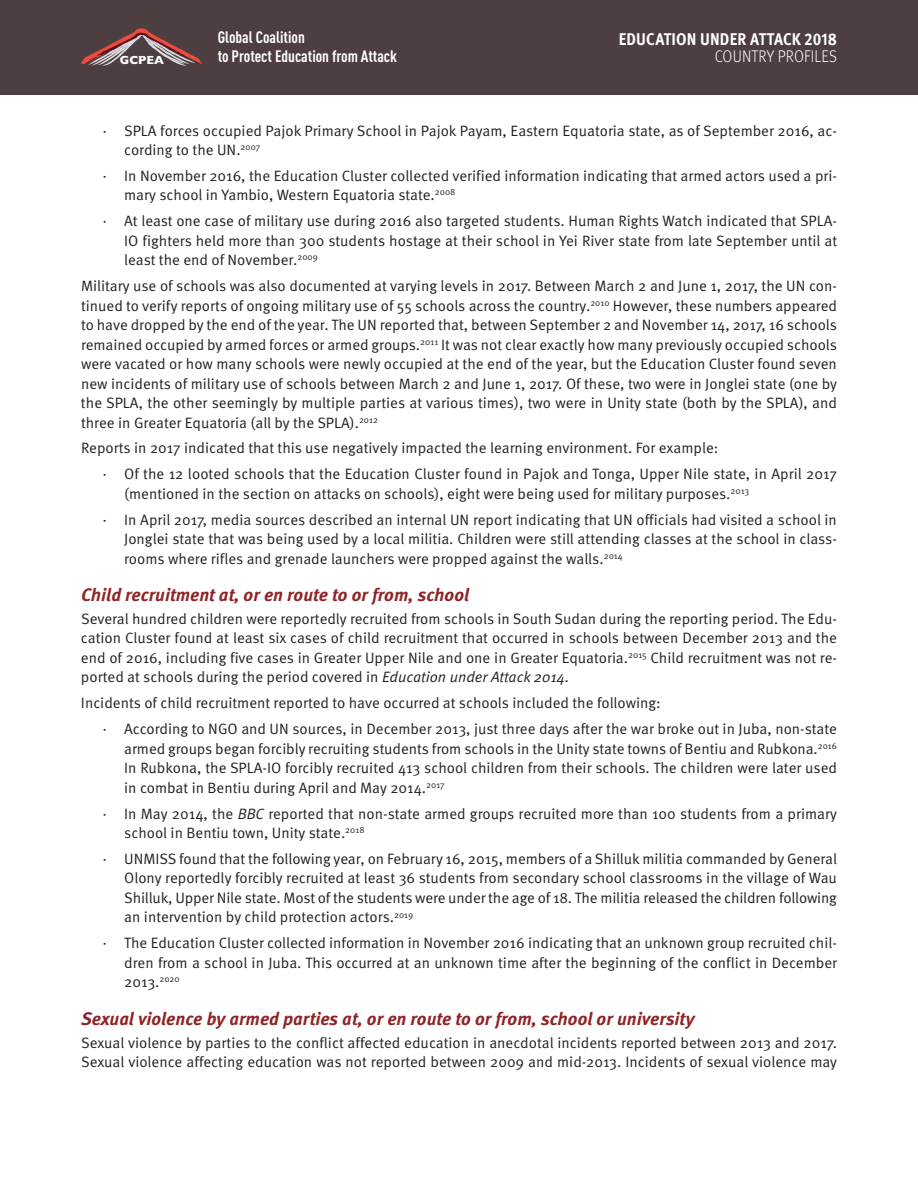
<style>
.page{position:relative;width:918px;height:1188px;background:#fff}
.page>*{position:absolute;margin:0;border:0;box-sizing:border-box;transform-origin:0 0}
.t1{font:italic 700 18px "Meta Pro";color:#8f2326}
.t2{font:700 16.95px "Meta Pro";letter-spacing:.01em;color:#fff;scale:.9 1}
.t3{font:300 16.95px "Meta Pro";letter-spacing:.01em;color:#fff;scale:.9 1}
.t4{font:700 16.35px/19.4px "DIN Cond";color:#fff}
.t5{font:15px/19.5px "Meta Pro Norm";color:#231f20}
.t6{font:700 11.85px "Gill Sans";color:#fff}
.s1{font-family:"Meta Pro Norm Ita"}
</style>
<div class="page">
<div style="left:0;top:0;width:918px;height:95px;background:#4d3e42"></div>
<svg style="left:81px;top:28px;width:121px;height:38px"></svg>
<p class="t4" style="left:218px;top:29px;width:181px">Global Coalition<br>to Protect Education from Attack</p>
<p class="t2" style="left:619px;top:33px;width:244px">EDUCATION UNDER ATTACK 2018</p>
<p class="t6" style="left:120px;top:53px;width:46px">GCPEA</p>
<p class="t3" style="left:715px;top:50px;width:137px">COUNTRY PROFILES</p>
<p class="t5" style="left:124px;top:122px;width:714px;text-indent:-22px">· SPLA forces occupied Pajok Primary School in Pajok Payam, Eastern Equatoria state, as of September 2016, ac&shy;cording to the UN.<sup>2007</sup></p>
<p class="t5" style="left:124px;top:167px;width:714px;text-indent:-22px">· In November 2016, the Education Cluster collected verified information indicating that armed actors used a pri&shy;mary school in Yambio, Western Equatoria state.<sup>2008</sup></p>
<p class="t5" style="left:124px;top:212px;width:714px;text-align:justify;text-indent:-22px">· At least one case of military use during 2016 also targeted students. Human Rights Watch indicated that SPLA-IO fighters held more than 300 students hostage at their school in Yei River state from late September until at least the end of November.<sup>2009</sup></p>
<p class="t5" style="left:81px;top:277px;width:758px;text-align:justify">Military use of schools was also documented at varying levels in 2017. Between March 2 and June 1, 2017, the UN con&shy;tinued to verify reports of ongoing military use of 55 schools across the country.<sup>2010</sup> However, these numbers appeared to have dropped by the end of the year. The UN reported that, between September 2 and November 14, 2017, 16 schools remained occupied by armed forces or armed groups.<sup>2011</sup> It was not clear exactly how many previously occupied schools were vacated or how many schools were newly occupied at the end of the year, but the Education Cluster found seven new incidents of military use of schools between March 2 and June 1, 2017. Of these, two were in Jonglei state (one by the SPLA, the other seemingly by multiple parties at various times), two were in Unity state (both by the SPLA), and three in Greater Equatoria (all by the SPLA).<sup>2012</sup></p>
<p class="t5" style="left:103px;top:437px;width:736px;line-height:25.8px;text-indent:-22px">Reports in 2017 indicated that this use negatively impacted the learning environment. For example:<br>· Of the 12 looted schools that the Education Cluster found in Pajok and Tonga, Upper Nile state, in April 2017</p>
<p class="t5" style="left:103px;top:482px;width:736px;line-height:25.8px;text-indent:22px">(mentioned in the section on attacks on schools), eight were being used for military purposes.<sup>2013<br></sup>· In April 2017, media sources described an internal UN report indicating that UN officials had visited a school in</p>
<p class="t5" style="left:124px;top:530px;width:714px">Jonglei state that was being used by a local militia. Children were still attending classes at the school in class&shy;rooms where rifles and grenade launchers were propped against the walls.<sup>2014</sup></p>
<p class="t1" style="left:81px;top:588px;width:390px">Child recruitment at, or en route to or from, school</p>
<p class="t5" style="left:81px;top:610px;width:758px;text-align:justify">Several hundred children were reportedly recruited from schools in South Sudan during the reporting period. The Edu&shy;cation Cluster found at least six cases of child recruitment that occurred in schools between December 2013 and the end of 2016, including five cases in Greater Upper Nile and one in Greater Equatoria.<sup>2015</sup> Child recruitment was not re&shy;ported at schools during the period covered in <span class="s1">Education under Attack 2014.</span></p>
<p class="t5" style="left:103px;top:691px;width:736px;line-height:25.8px;text-indent:-22px">Incidents of child recruitment reported to have occurred at schools included the following:<br>· According to NGO and UN sources, in December 2013, just three days after the war broke out in Juba, non-state</p>
<p class="t5" style="left:124px;top:740px;width:714px;text-align:justify">armed groups began forcibly recruiting students from schools in the Unity state towns of Bentiu and Rubkona.<sup>2016<br></sup>In Rubkona, the SPLA-IO forcibly recruited 413 school children from their schools. The children were later used in combat in Bentiu during April and May 2014.<sup>2017</sup></p>
<p class="t5" style="left:124px;top:805px;width:714px;text-indent:-22px">· In May 2014, the <span class="s1">BBC</span> reported that non-state armed groups recruited more than 100 students from a primary school in Bentiu town, Unity state.<sup>2018</sup></p>
<p class="t5" style="left:124px;top:850px;width:714px;text-align:justify;text-indent:-22px">· UNMISS found that the following year, on February 16, 2015, members of a Shilluk militia commanded by General Olony reportedly forcibly recruited at least 36 students from secondary school classrooms in the village of Wau Shilluk, Upper Nile state. Most of the students were under the age of 18. The militia released the children following an intervention by child protection actors.<sup>2019</sup></p>
<p class="t5" style="left:124px;top:935px;width:714px;text-align:justify;text-indent:-22px">· The Education Cluster collected information in November 2016 indicating that an unknown group recruited chil&shy;dren from a school in Juba. This occurred at an unknown time after the beginning of the conflict in December 2013.<sup>2020</sup></p>
<p class="t1" style="left:81px;top:1012px;width:615px">Sexual violence by armed parties at, or en route to or from, school or university</p>
<p class="t5" style="left:81px;top:1034px;width:758px">Sexual violence by parties to the conflict affected education in anecdotal incidents reported between 2013 and 2017.<br>Sexual violence affecting education was not reported between 2009 and mid-2013. Incidents of sexual violence may</p>
</div>
